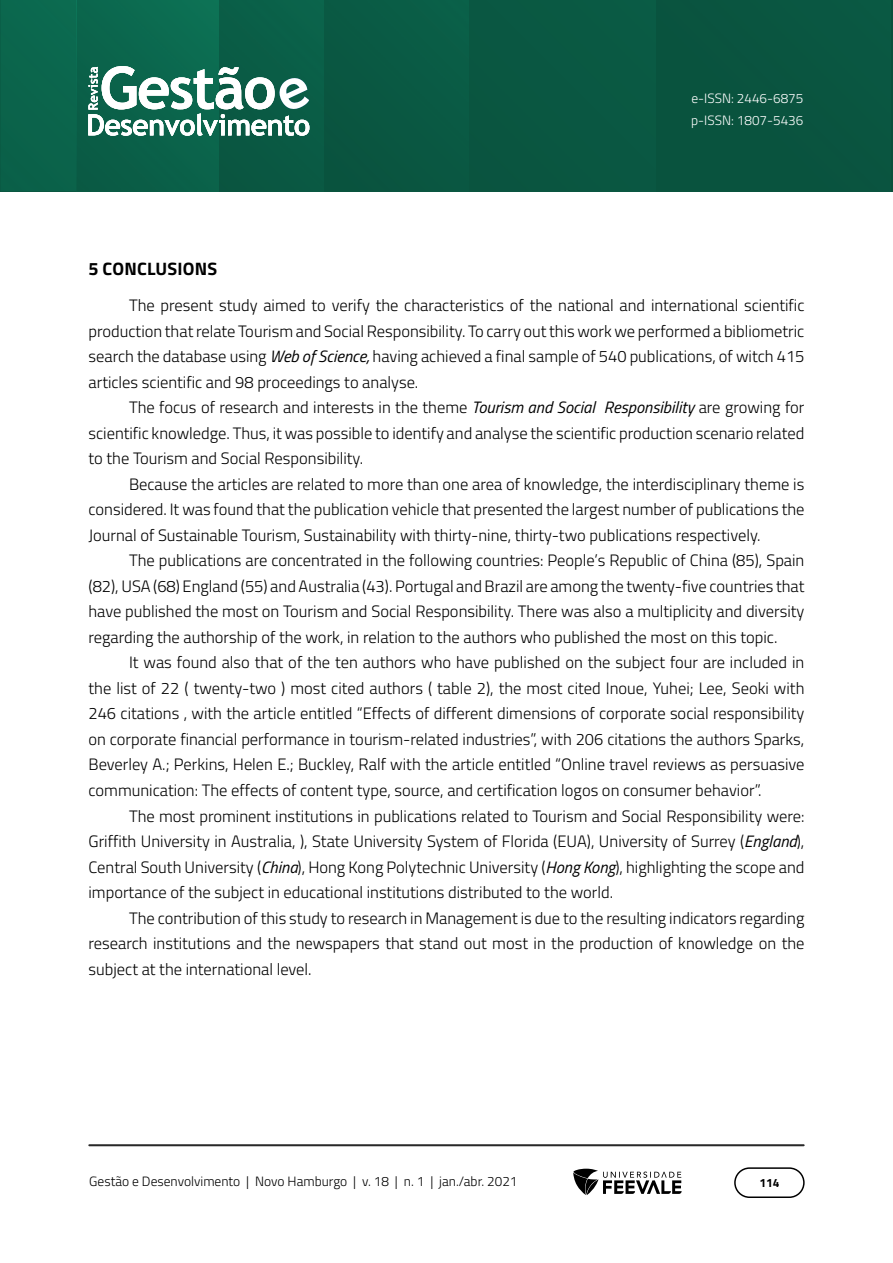
<style>
.page{position:relative;width:893px;height:1263px;background:#fff}
.page>*{position:absolute;margin:0;border:0;box-sizing:border-box;transform-origin:0 0}
.TITULO_1{font:700 18px "Titillium Web";letter-spacing:.01em;color:#000}
.Corpo_de_texto{font:300 16.5px/25.5px "Titillium Web";color:#000;text-align:justify}
.t1{font:300 13.5px "Titillium Web";color:#000}
.t2{font:300 13.5px/22.5px "Titillium Web";color:#fff}
.t3{font:700 12px "Titillium Web";color:#000}
.s1{font-weight:400;font-style:italic}
</style>
<div class="page">
<hr style="left:890px;top:0;width:3px;height:191px;background:#0a4f3b">
<img style="left:0;top:0;width:890px;height:191px">
<hr style="left:219px;top:0;width:1px;height:191px;background:#0a5a45">
<img style="left:76px;top:0;width:1px;height:191px">
<hr style="left:657px;top:0;width:1px;height:191px;background:#09533e">
<hr style="left:89px;top:1144px;width:715px;height:2px;background:#282828">
<div style="left:734px;top:1167px;width:71px;height:31px;border:2px solid #000;border-radius:15px"></div>
<svg style="left:573px;top:1169px;width:109px;height:26px"></svg>
<svg style="left:88px;top:66px;width:221px;height:70px"></svg>
<p class="t2" style="left:691px;top:86px;width:114px">e-ISSN: 2446-6875 p-ISSN: 1807-5436</p>
<p class="TITULO_1" style="left:88px;top:255px;width:130px">5 CONCLUSIONS</p>
<p class="Corpo_de_texto" style="left:88px;top:292px;width:717px;text-indent:40px">The present study aimed to verify the characteristics of the national and international scientific production that relate Tourism and Social Responsibility. To carry out this work we performed a bibliometric search the database using <span class="s1">Web of Science,</span> having achieved a final sample of 540 publications, of witch 415 articles scientific and 98 proceedings to analyse.</p>
<p class="Corpo_de_texto" style="left:88px;top:394px;width:717px;text-indent:40px">The focus of research and interests in the theme <span class="s1">Tourism and Social Responsibility</span> are growing for scientific knowledge. Thus, it was possible to identify and analyse the scientific production scenario related to the Tourism and Social Responsibility.</p>
<p class="Corpo_de_texto" style="left:88px;top:471px;width:717px;text-indent:40px">Because the articles are related to more than one area of knowledge, the interdisciplinary theme is considered. It was found that the publication vehicle that presented the largest number of publications the Journal of Sustainable Tourism, Sustainability with thirty-nine, thirty-two publications respectively.</p>
<p class="Corpo_de_texto" style="left:88px;top:547px;width:717px;text-indent:40px">The publications are concentrated in the following countries: People’s Republic of China (85), Spain (82), USA (68) England (55) and Australia (43). Portugal and Brazil are among the twenty-five countries that have published the most on Tourism and Social Responsibility. There was also a multiplicity and diversity regarding the authorship of the work, in relation to the authors who published the most on this topic.</p>
<p class="Corpo_de_texto" style="left:88px;top:649px;width:717px;text-indent:40px">It was found also that of the ten authors who have published on the subject four are included in the list of 22 ( twenty-two ) most cited authors ( table 2), the most cited Inoue, Yuhei; Lee, Seoki with 246 citations , with the article entitled “Effects of different dimensions of corporate social responsibility on corporate financial performance in tourism-related industries”, with 206 citations the authors Sparks, Beverley A.; Perkins, Helen E.; Buckley, Ralf with the article entitled “Online travel reviews as persuasive communication: The effects of content type, source, and certification logos on consumer behavior”.</p>
<p class="Corpo_de_texto" style="left:88px;top:802px;width:717px;text-indent:40px">The most prominent institutions in publications related to Tourism and Social Responsibility were:<br>Griffith University in Australia, ), State University System of Florida (EUA), University of Surrey (<span class="s1">England</span>), Central South University (<span class="s1">China</span>), Hong Kong Polytechnic University (<span class="s1">Hong Kong</span>), highlighting the scope and importance of the subject in educational institutions distributed to the world.</p>
<p class="Corpo_de_texto" style="left:88px;top:904px;width:717px;text-indent:40px">The contribution of this study to research in Management is due to the resulting indicators regarding research institutions and the newspapers that stand out most in the production of knowledge on the subject at the international level.</p>
<p class="t1" style="left:89px;top:1171px;width:430px">Gestão e Desenvolvimento | Novo Hamburgo | v. 18 | n. 1 | jan./abr. 2021</p>
<p class="t3" style="left:759px;top:1174px;width:22px">114</p>
</div>
